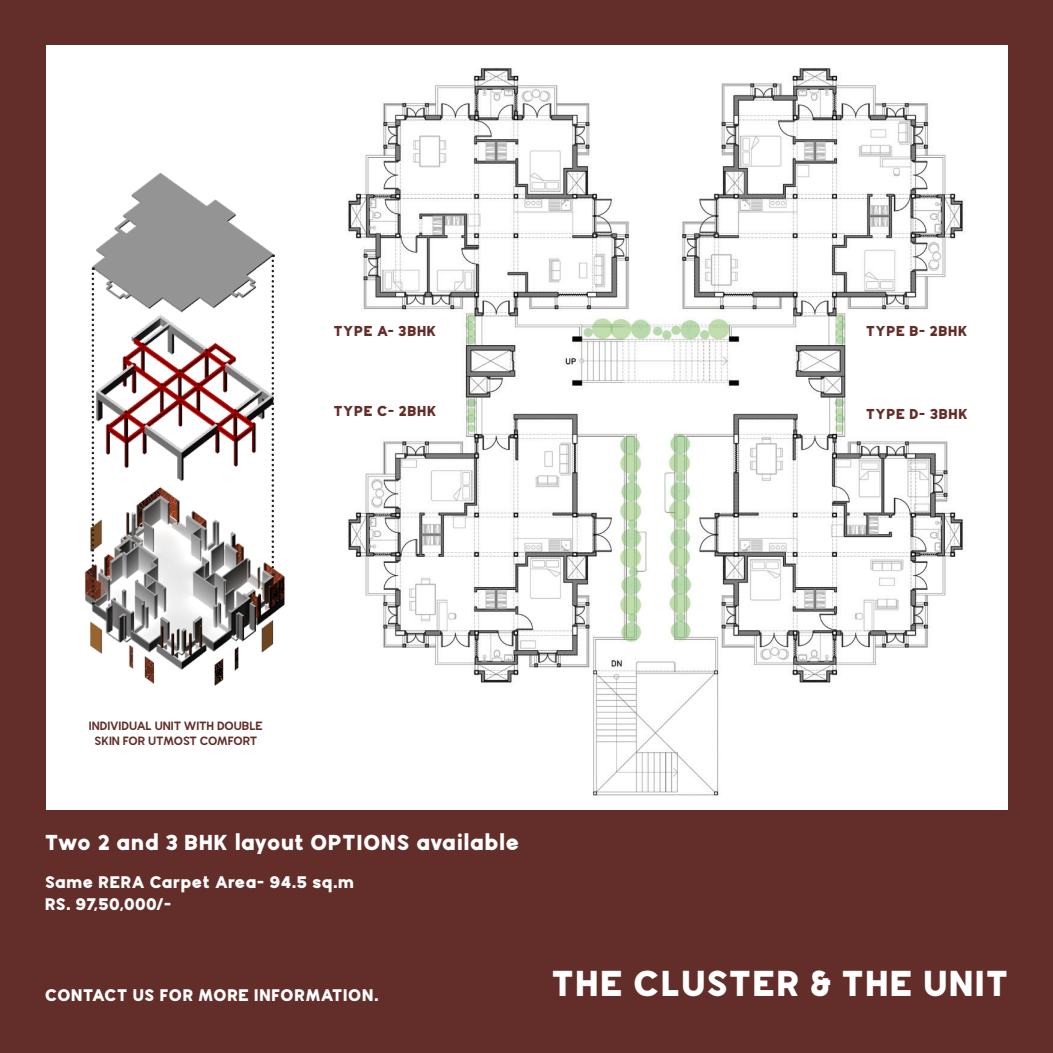
<style>
.page{position:relative;width:1053px;height:1053px;background:#fff}
.page>*{position:absolute;margin:0;border:0;box-sizing:border-box;transform-origin:0 0}
.title_page__b{font:800 37.5px "Wavehaus 158";letter-spacing:.05em;color:#fff}
.title_page__b-2{font:800 22.5px "Wavehaus 158";letter-spacing:.05em;color:#fff}
.title_page__b-3{font:800 17.5px "Wavehaus 158";letter-spacing:.04em;color:#fff}
.title_page__b-4{font:800 15px "Wavehaus 158";letter-spacing:.05em;color:#632e2a}
.t1{font:700 12.5px/15px "Wavehaus 128";letter-spacing:-.005em;color:#632e2a;text-align:center}
</style>
<div class="page">
<div style="left:0;top:0;width:1052px;height:1052px;background:#632e2a"></div>
<img style="left:299px;top:45px;width:708px;height:764px">
<div style="left:46px;top:45px;width:253px;height:764px;background:#fff"></div>
<img style="left:84px;top:172px;width:201px;height:514px">
<svg style="left:92px;top:267px;width:2px;height:337px"></svg>
<svg style="left:271px;top:254px;width:3px;height:321px"></svg>
<p class="title_page__b-4" style="left:334px;top:323px;width:104px">TYPE A- 3BHK</p>
<p class="title_page__b-4" style="left:866px;top:323px;width:103px">TYPE B- 2BHK</p>
<p class="title_page__b-4" style="left:334px;top:403px;width:104px">TYPE C- 2BHK</p>
<p class="title_page__b-4" style="left:866px;top:406px;width:103px">TYPE D- 3BHK</p>
<p class="t1" style="left:89px;top:718px;width:175px">INDIVIDUAL UNIT WITH DOUBLE<br>SKIN FOR UTMOST COMFORT</p>
<p class="title_page__b-2" style="left:45px;top:830px;width:475px">Two 2 and 3 BHK layout OPTIONS available</p>
<p class="title_page__b-3" style="left:45px;top:872px;width:310px">Same RERA Carpet Area- 94.5 sq.m</p>
<p class="title_page__b-3" style="left:45px;top:894px;width:127px">RS. 97,50,000/-</p>
<p class="title_page__b-3" style="left:45px;top:985px;width:335px">CONTACT US FOR MORE INFORMATION.</p>
<p class="title_page__b" style="left:552px;top:962px;width:457px">THE CLUSTER &amp; THE UNIT</p>
</div>
